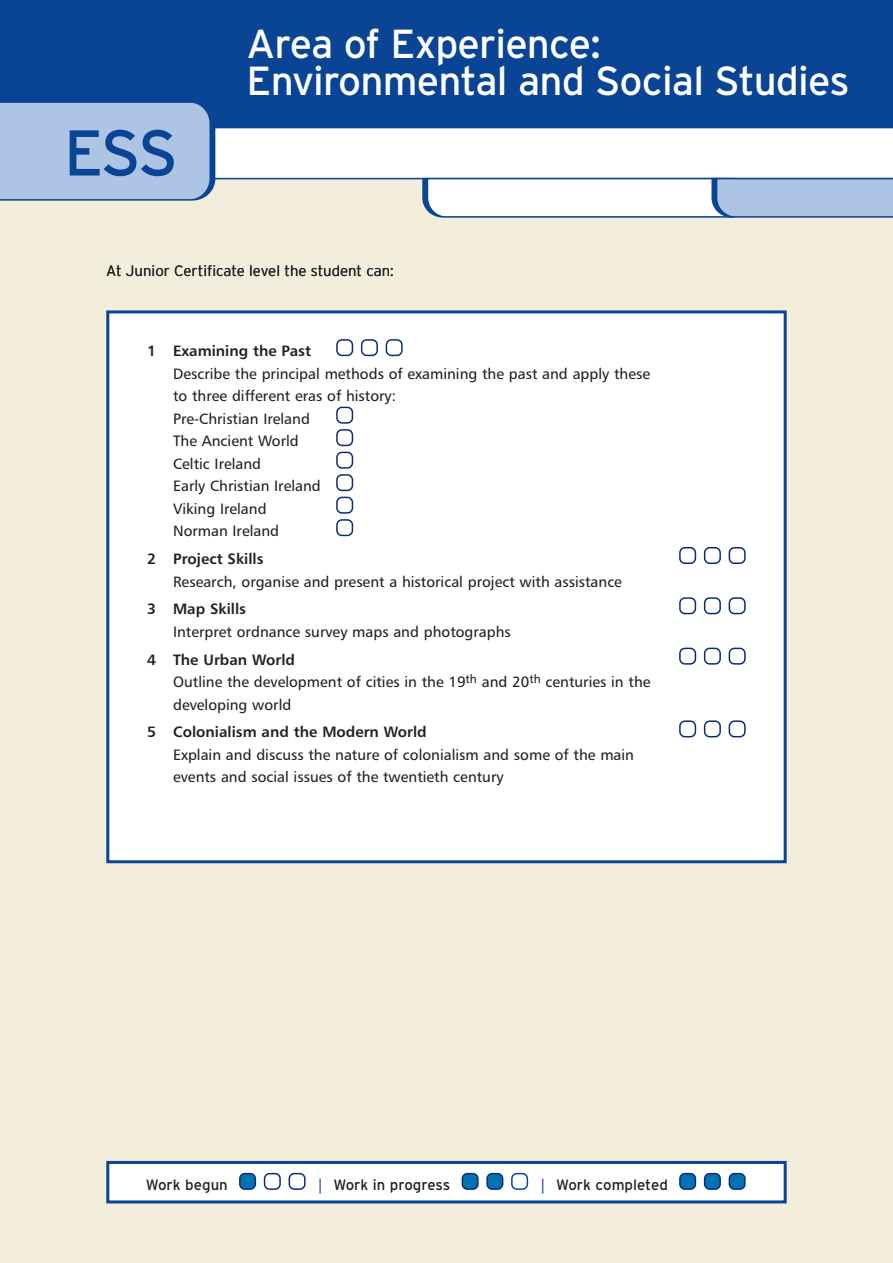
<style>
.page{position:relative;width:893px;height:1263px;background:#f3eddc}
.page>*{position:absolute;margin:0;border:0;box-sizing:border-box;transform-origin:0 0}
.t1{font:64.5px "Interstate";color:#094594}
.t2{font:40.5px/37.5px "Interstate";letter-spacing:-.02em;color:#fff}
.t3{font:15px/22.5px "Humanist 777 BT Roman B";color:#231f20}
.t4{font:15px "Humanist 777 BT Bold B";color:#231f20}
.t5{font:15px "Interstate";color:#231f20}
.t6{font:300 15px "Interstate";color:#231f20}
.s1{font-family:"Humanist 777 BT Roman B";color:#094594}
</style>
<div class="page">
<div style="left:0;top:0;width:893px;height:128px;background:#094594"></div>
<div style="left:218px;top:128px;width:675px;height:52px;background:#fff"></div>
<svg style="left:419px;top:177px;width:474px;height:41px;background:#cbd8ea"></svg>
<svg style="left:0;top:102px;width:218px;height:99px;background:#a4bde0"></svg>
<div style="left:108px;top:1162px;width:677px;height:40px;background:#fff"></div>
<svg style="left:729px;top:1173px;width:17px;height:17px"></svg>
<svg style="left:704px;top:1173px;width:17px;height:17px"></svg>
<svg style="left:679px;top:1173px;width:17px;height:17px"></svg>
<svg style="left:511px;top:1173px;width:17px;height:17px"></svg>
<svg style="left:486px;top:1173px;width:17px;height:17px"></svg>
<svg style="left:462px;top:1173px;width:17px;height:17px"></svg>
<svg style="left:289px;top:1173px;width:17px;height:17px"></svg>
<svg style="left:264px;top:1173px;width:17px;height:17px"></svg>
<svg style="left:239px;top:1173px;width:17px;height:17px"></svg>
<div style="left:106px;top:1161px;width:681px;height:42px;border:3px solid #094594"></div>
<div style="left:108px;top:312px;width:677px;height:550px;background:#fff"></div>
<svg style="left:729px;top:720px;width:17px;height:17px"></svg>
<svg style="left:704px;top:720px;width:17px;height:17px"></svg>
<svg style="left:679px;top:720px;width:17px;height:17px"></svg>
<svg style="left:729px;top:648px;width:17px;height:17px"></svg>
<svg style="left:704px;top:648px;width:17px;height:17px"></svg>
<svg style="left:679px;top:648px;width:17px;height:17px"></svg>
<svg style="left:729px;top:597px;width:17px;height:17px"></svg>
<svg style="left:704px;top:597px;width:17px;height:17px"></svg>
<svg style="left:679px;top:597px;width:17px;height:17px"></svg>
<svg style="left:729px;top:547px;width:17px;height:17px"></svg>
<svg style="left:704px;top:547px;width:17px;height:17px"></svg>
<svg style="left:679px;top:547px;width:17px;height:17px"></svg>
<svg style="left:336px;top:497px;width:17px;height:39px"></svg>
<svg style="left:336px;top:452px;width:17px;height:39px"></svg>
<svg style="left:336px;top:407px;width:17px;height:39px"></svg>
<svg style="left:386px;top:339px;width:17px;height:17px"></svg>
<svg style="left:361px;top:339px;width:17px;height:17px"></svg>
<svg style="left:336px;top:339px;width:17px;height:17px"></svg>
<div style="left:106px;top:310px;width:681px;height:553px;border:3px solid #094594"></div>
<h1 class="t1" style="left:64px;top:116px;width:116px">ESS</h1>
<h2 class="t2" style="left:247px;top:25px;width:604px">Area of Experience:<br>Environmental and Social Studies</h2>
<p class="t6" style="left:106px;top:262px;width:289px">At Junior Certificate level the student can:</p>
<p class="t4" style="left:147px;top:345px;width:165px">1 Examining the Past</p>
<p class="t3" style="left:173px;top:363px;width:478px">Describe the principal methods of examining the past and apply these to three different eras of history:<br>Pre-Christian Ireland<br>The Ancient World<br>Celtic Ireland<br>Early Christian Ireland<br>Viking Ireland<br>Norman Ireland</p>
<p class="t4" style="left:147px;top:553px;width:118px">2 Project Skills</p>
<p class="t3" style="left:173px;top:571px;width:450px">Research, organise and present a historical project with assistance</p>
<p class="t4" style="left:147px;top:603px;width:100px">3 Map Skills</p>
<p class="t3" style="left:173px;top:621px;width:339px">Interpret ordnance survey maps and photographs</p>
<p class="t4" style="left:147px;top:653px;width:149px">4 The Urban World</p>
<p class="t3" style="left:173px;top:672px;width:479px">Outline the development of cities in the 19<sup>th</sup> and 20<sup>th</sup> centuries in the developing world</p>
<p class="t4" style="left:147px;top:726px;width:281px">5 Colonialism and the Modern World</p>
<p class="t3" style="left:173px;top:745px;width:462px">Explain and discuss the nature of colonialism and some of the main events and social issues of the twentieth century</p>
<p class="t5" style="left:146px;top:1176px;width:83px">Work begun</p>
<p class="t5" style="left:317px;top:1176px;width:135px"><span class="s1">|</span> Work in progress</p>
<p class="t5" style="left:539px;top:1176px;width:130px"><span class="s1">|</span> Work completed</p>
</div>
